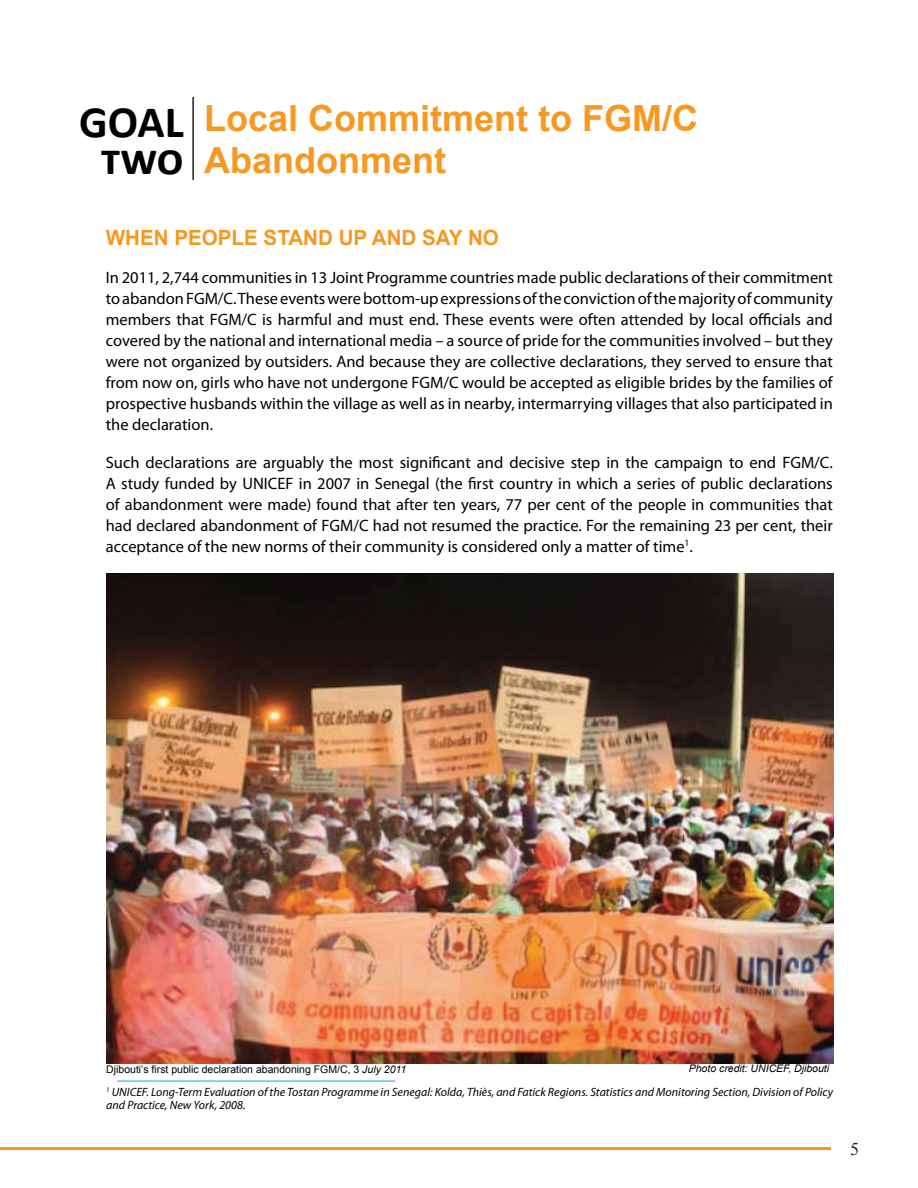
<style>
.page{position:relative;width:918px;height:1188px;background:#fff}
.page>*{position:absolute;margin:0;border:0;box-sizing:border-box;transform-origin:0 0}
.t1{font:700 45px/37.5px "Calibri";color:#000;text-align:center}
.t2{font:700 36px/42px "Arial";color:#f79820}
.t3{font:700 21px "Arial";color:#f79820}
.t4{font:18px "Times New Roman";color:#231f20}
.t5{font:16.5px/21px "Myriad Pro";color:#000;text-align:justify}
.t6{font:italic 12px/13.5px "Myriad Pro";color:#000}
.t7{font:10.5px "Arial";color:#000}
.t8{font:italic 10.5px "Arial";color:#000}
.s1{font-style:italic}
</style>
<div class="page">
<hr style="left:0;top:1147px;width:830px;height:2px;background:#f79820">
<img style="left:106px;top:574px;width:727px;height:489px">
<hr style="left:192px;top:97px;width:2px;height:83px;background:#231f20">
<hr style="left:117px;top:1081px;width:279px;height:1px;background:#00aeef">
<h1 class="t1" style="left:79px;top:103px;width:106px">GOAL two</h1>
<h2 class="t2" style="left:204px;top:98px;width:496px">Local Commitment to FGM/C<br>Abandonment</h2>
<p class="t3" style="left:106px;top:223px;width:34px">When</p>
<p class="t3" style="left:174px;top:223px;width:29px">People</p>
<p class="t3" style="left:264px;top:223px;width:29px">Stand</p>
<p class="t3" style="left:339px;top:223px;width:49px">Up and</p>
<p class="t3" style="left:422px;top:223px;width:75px">Say No</p>
<p class="t5" style="left:106px;top:266px;width:729px">In 2011, 2,744 communities in 13 Joint Programme countries made public declarations of their commitment to abandon FGM/C. These events were bottom-up expressions of the conviction of the majority of community members that FGM/C is harmful and must end. These events were often attended by local officials and covered by the national and international media – a source of pride for the communities involved – but they were not organized by outsiders. And because they are collective declarations, they served to ensure that from now on, girls who have not undergone FGM/C would be accepted as eligible brides by the families of prospective husbands within the village as well as in nearby, intermarrying villages that also participated in the declaration.</p>
<p class="t5" style="left:106px;top:451px;width:729px">Such declarations are arguably the most significant and decisive step in the campaign to end FGM/C.<br>A study funded by UNICEF in 2007 in Senegal (the first country in which a series of public declarations of abandonment were made) found that after ten years, 77 per cent of the people in communities that had declared abandonment of FGM/C had not resumed the practice. For the remaining 23 per cent, their acceptance of the new norms of their community is considered only a matter of time<sup>1</sup>.</p>
<p class="t7" style="left:106px;top:1062px;width:302px">Djibouti’s first public declaration abandoning FGM/C, 3 <span class="s1">July 2011</span></p>
<p class="t8" style="left:689px;top:1061px;width:142px">Photo credit: UNICEF, Djibouti</p>
<p class="t6" style="left:106px;top:1085px;width:728px"><sup>1</sup> UNICEF. Long-Term Evaluation of the Tostan Programme in Senegal: Kolda, Thiès, and Fatick Regions. Statistics and Monitoring Section, Division of Policy and Practice, New York, 2008.</p>
<p class="t4" style="left:850px;top:1137px;width:10px">5</p>
</div>
